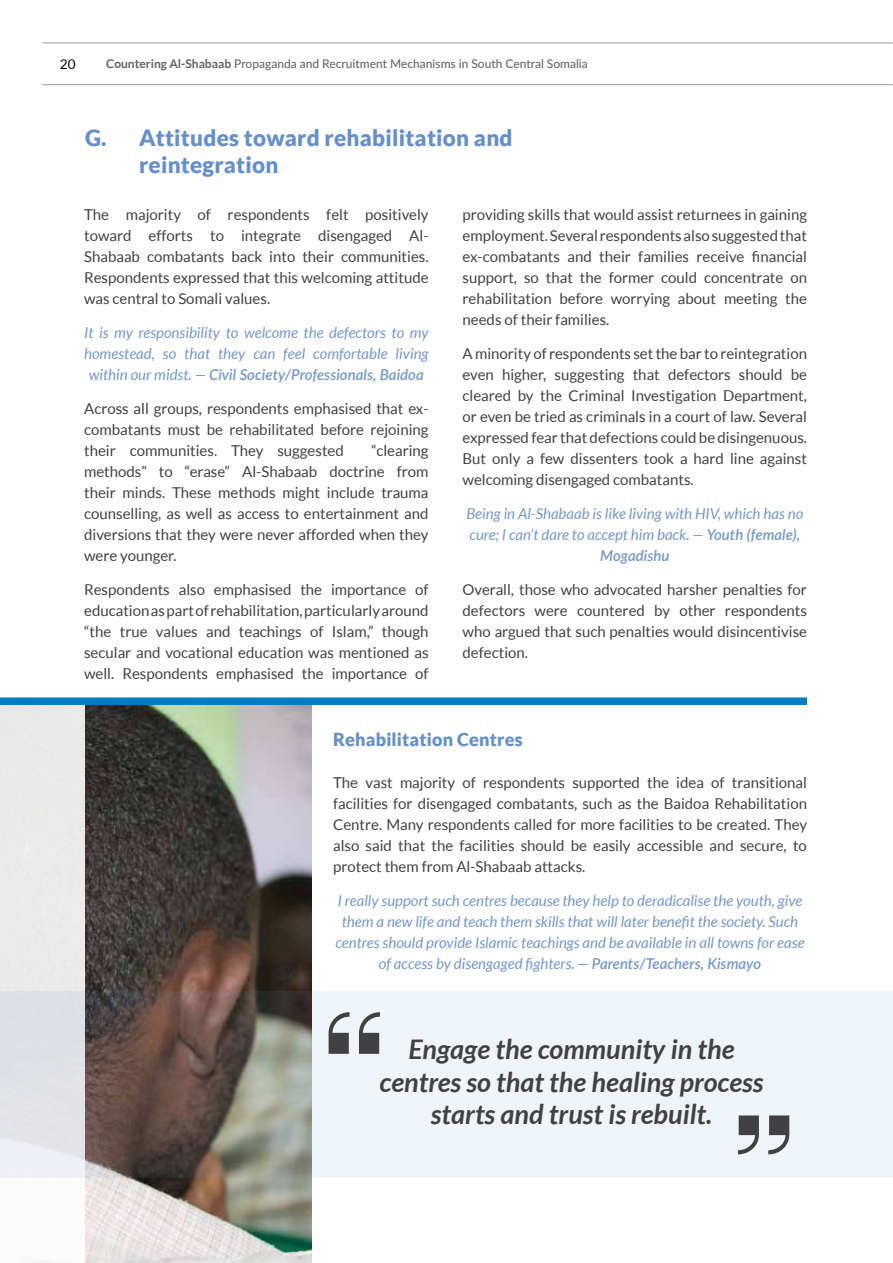
<style>
.page{position:relative;width:893px;height:1263px;background:#fff}
.page>*{position:absolute;margin:0;border:0;box-sizing:border-box;transform-origin:0 0}
.t1{font:italic 700 27px/32.4px "Lato";color:#414042;text-align:center}
.t2{font:900 22.5px/27px "Lato";letter-spacing:.01em;color:#658fca}
.t3{font:900 18px "Lato";letter-spacing:.01em;color:#658fca}
.t4{font:15px/21px "Lato";color:#414042;text-align:justify}
.t5{font:italic 15px/21px "Lato";color:#7397cf;text-align:center}
.t6{font:13.5px "Lato";color:#000}
.t7{font:500 12px "Lato";color:#636466}
.s1{font-weight:700}
.s2{font-weight:600}
</style>
<div class="page">
<hr style="left:43px;top:43px;width:850px;height:1px;background:#939598">
<hr style="left:43px;top:84px;width:850px;height:1px;background:#939598">
<img style="left:84px;top:705px;width:228px;height:558px">
<svg style="left:0;top:705px;width:84px;height:558px;fill:#ebeaea"></svg>
<svg style="left:0;top:991px;width:893px;height:187px;fill:#eff4f9"></svg>
<div style="left:0;top:697px;width:807px;height:8px;background:#007dc5"></div>
<svg style="left:329px;top:1012px;width:51px;height:42px"></svg>
<svg style="left:738px;top:1115px;width:51px;height:39px"></svg>
<p class="t6" style="left:60px;top:57px;width:17px">20</p>
<p class="t7" style="left:106px;top:55px;width:483px"><span class="s1">Countering Al-Shabaab</span> Propaganda and Recruitment Mechanisms in South Central Somalia</p>
<h2 class="t2" style="left:139px;top:123px;width:375px;text-indent:-54px">G. Attitudes toward rehabilitation and reintegration</h2>
<p class="t4" style="left:84px;top:204px;width:346px">The majority of respondents felt positively toward efforts to integrate disengaged Al-Shabaab combatants back into their communities.<br>Respondents expressed that this welcoming attitude was central to Somali values.</p>
<p class="t5" style="left:84px;top:323px;width:346px">It is my responsibility to welcome the defectors to my homestead, so that they can feel comfortable living within our midst. — <span class="s2">Civil Society/Professionals, Baidoa</span></p>
<p class="t4" style="left:84px;top:398px;width:346px">Across all groups, respondents emphasised that ex&shy;combatants must be rehabilitated before rejoining their communities. They suggested</p>
<p class="t4" style="left:84px;top:440px;width:346px;text-indent:287px">“clearing methods” to “erase” Al-Shabaab doctrine from their minds. These methods might include trauma counselling, as well as access to entertainment and diversions that they were never afforded when they were younger.</p>
<p class="t4" style="left:84px;top:579px;width:346px">Respondents also emphasised the importance of education as part of rehabilitation, particularly around “the true values and teachings of Islam,” though secular and vocational education was mentioned as well. Respondents emphasised the importance of</p>
<p class="t4" style="left:463px;top:204px;width:346px">providing skills that would assist returnees in gaining employment. Several respondents also suggested that ex-combatants and their families receive financial support, so that the former could concentrate on rehabilitation before worrying about meeting the needs of their families.</p>
<p class="t4" style="left:463px;top:343px;width:346px">A minority of respondents set the bar to reintegration even higher, suggesting that defectors should be cleared by the Criminal Investigation Department, or even be tried as criminals in a court of law. Several expressed fear that defections could be disingenuous.<br>But only a few dissenters took a hard line against welcoming disengaged combatants.</p>
<p class="t5" style="left:466px;top:503px;width:338px">Being in Al-Shabaab is like living with HIV, which has no cure; I can’t dare to accept him back. — <span class="s2">Youth (female),<br>Mogadishu</span></p>
<p class="t4" style="left:463px;top:579px;width:346px">Overall, those who advocated harsher penalties for defectors were countered by other respondents who argued that such penalties would disincentivise defection.</p>
<p class="t3" style="left:333px;top:729px;width:191px">Rehabilitation Centres</p>
<p class="t4" style="left:333px;top:772px;width:475px">The vast majority of respondents supported the idea of transitional facilities for disengaged combatants, such as the Baidoa Rehabilitation Centre. Many respondents called for more facilities to be created. They also said that the facilities should be easily accessible and secure, to protect them from Al-Shabaab attacks.</p>
<p class="t5" style="left:335px;top:890px;width:471px">I really support such centres because they help to deradicalise the youth, give them a new life and teach them skills that will later benefit the society. Such centres should provide Islamic teachings and be available in all towns for ease of access by disengaged fighters. — <span class="s2">Parents/Teachers, Kismayo</span></p>
<h1 class="t1" style="left:380px;top:1034px;width:385px">Engage the community in the centres so that the healing process starts and trust is rebuilt.</h1>
</div>
